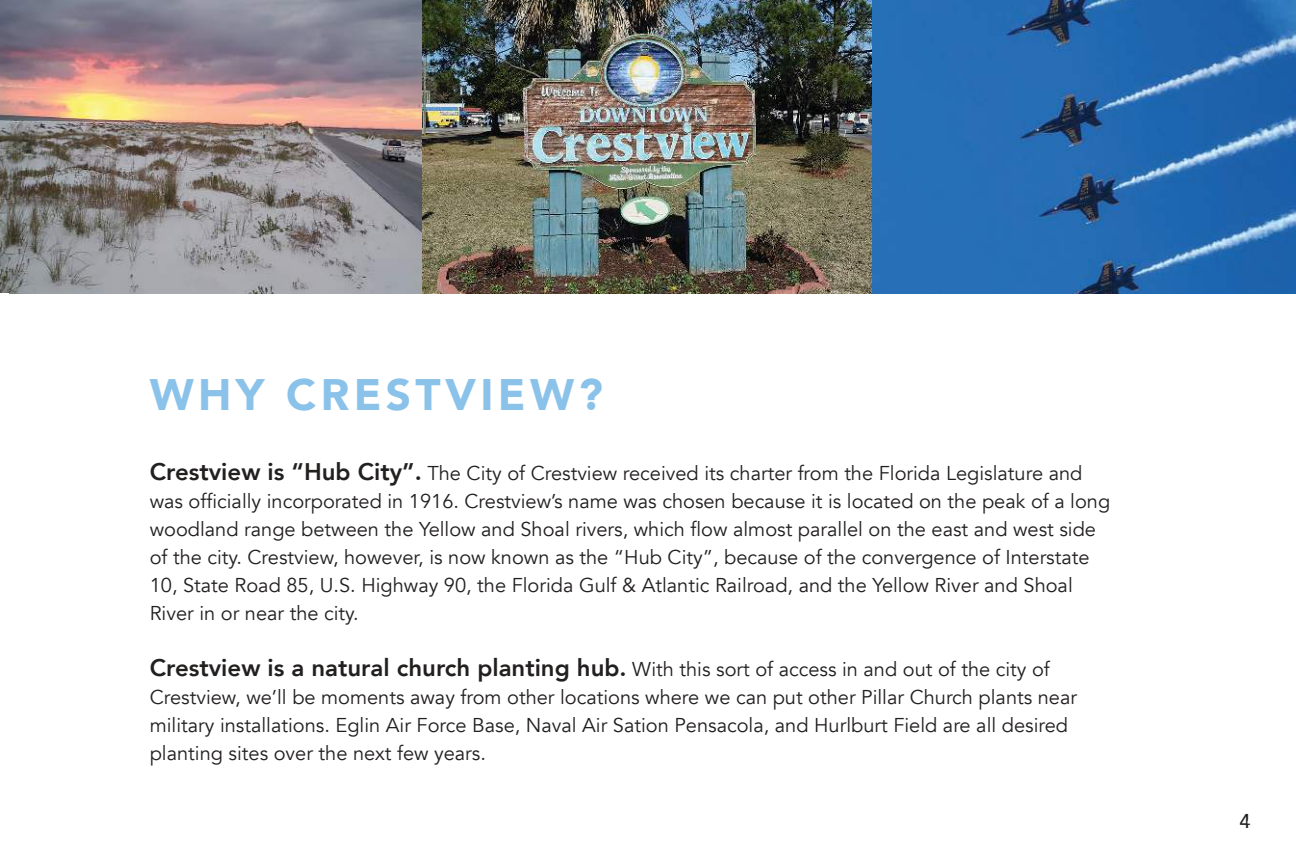
<style>
.page{position:relative;width:1296px;height:864px;background:#fff}
.page>*{position:absolute;margin:0;border:0;box-sizing:border-box;transform-origin:0 0}
.t1{font:900 44px "Avenir";letter-spacing:.1em;color:#8ac2e9}
.t2{font:20px/28px "Avenir";color:#221f1f}
.t3{font:500 20px "Avenir";color:#221f1f}
.s1{font-weight:800;font-size:24px}
.s2{font-family:"Museo Sans 900";font-weight:400;color:#fff}
</style>
<div class="page">
<img style="left:0;top:0;width:1296px;height:294px">
<img style="left:0;top:184px;width:1px;height:110px">
<h1 class="t1" style="left:150px;top:375px;width:455px">WHY CRESTVIEW?</h1>
<p class="t2" style="left:150px;top:461px;width:962px"><span class="s1">Crestview is “Hub City”.</span> The City of Crestview received its charter from the Florida Legislature and was officially incorporated in 1916. Crestview’s name was chosen because it is located on the peak of a long woodland range between the Yellow and Shoal rivers, which flow almost parallel on the east and west side of the city. Crestview, however, is now known as the “Hub City”, because of the convergence of Interstate 10, State Road 85, U.S. Highway 90, the Florida Gulf &amp; Atlantic Railroad, and the Yellow River and Shoal River in or near the city.</p>
<p class="t2" style="left:150px;top:655px;width:929px"><span class="s1">Crestview is a natural church planting hub.</span> With this sort of access in and out of the city of Crestview, we’ll be moments away from other locations where we can put other Pillar Church plants near military installations. Eglin Air Force Base, Naval Air Sation Pensacola, and Hurlburt Field are all desired planting sites over the next few years.</p>
<p class="t3" style="left:1239px;top:812px;width:22px">4<span class="s2">4</span></p>
</div>
